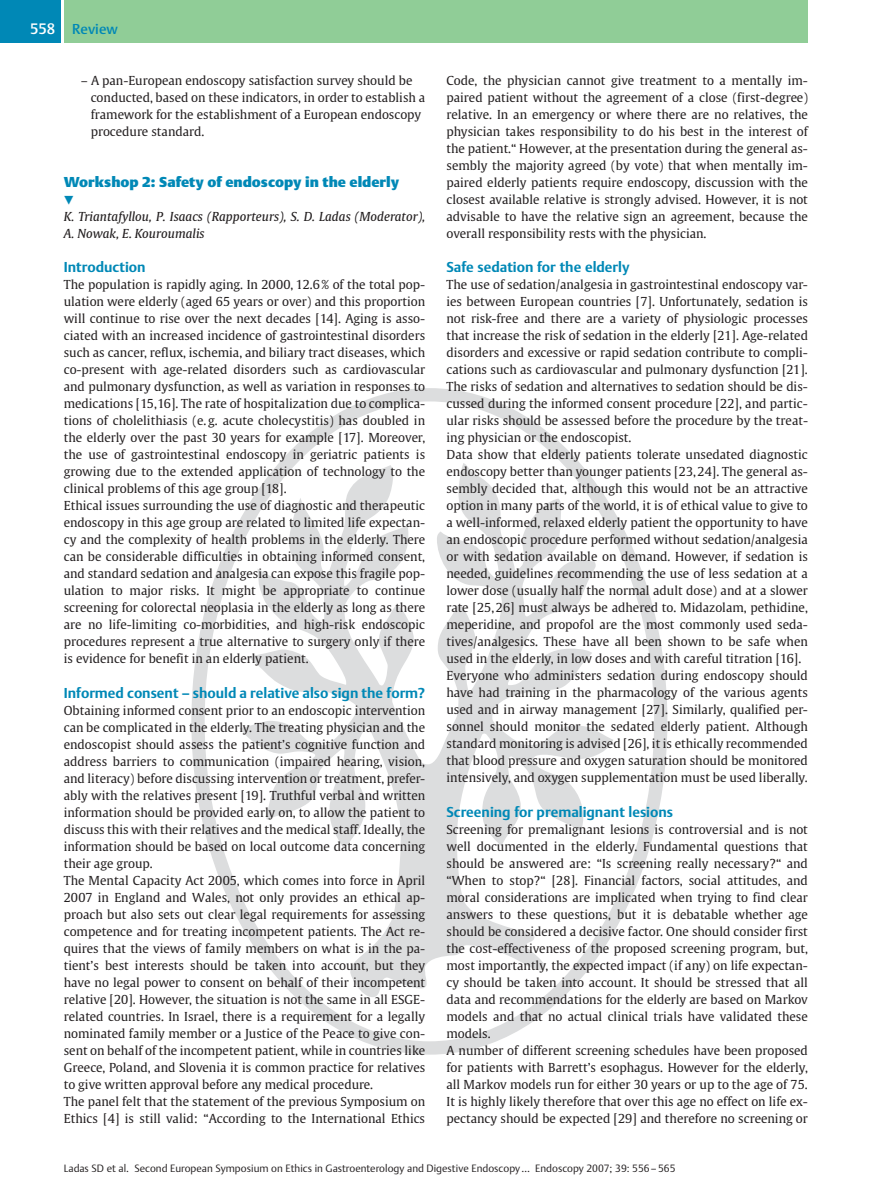
<style>
.page{position:relative;width:893px;height:1191px;background:#fff}
.page>*{position:absolute;margin:0;border:0;box-sizing:border-box;transform-origin:0 0}
.t1{font:14.25px "Adv PS.AT57016 T";color:#0088b6}
.t2{font:14.25px "Adv PS.AT57018 T";color:#0088b6}
.t3{font:14.25px "Adv PS.AT57014 T";color:#0088b6}
.t4{font:12.3px/17px "Adv PS THGULREG";color:#231f20}
.t5{font:12.3px/17px "Adv PS THGULITA";color:#231f20}
.t6{font:11.25px "Adv Pi 3";color:#0088b6;scale:.9 1}
.t7{font:10.5px "Adv PS.AT57012 T";color:#231f20}
.s1{font-size:15px;color:#fff}
</style>
<div class="page">
<svg style="left:191px;top:388px;width:476px;height:666px"></svg>
<div style="left:64px;top:0;width:744px;height:43px;background:#90cd97"></div>
<div style="left:0;top:0;width:64px;height:43px;background:#0088b6"></div>
<hr style="left:62px;top:0;width:2px;height:43px;background:#fff">
<p class="t3" style="left:30px;top:23px;width:89px"><span class="s1">558</span> Review</p>
<p class="t4" style="left:91px;top:73px;width:336px;text-indent:-10px">– A pan-European endoscopy satisfaction survey should be conducted, based on these indicators, in order to establish a framework for the establishment of a European endoscopy procedure standard.</p>
<p class="t2" style="left:64px;top:176px;width:337px">Workshop 2: Safety of endoscopy in the elderly</p>
<p class="t6" style="left:64px;top:192px;width:13px">!</p>
<p class="t5" style="left:64px;top:209px;width:363px">K. Triantafyllou, P. Isaacs (Rapporteurs), S. D. Ladas (Moderator),<br>A. Nowak, E. Kouroumalis</p>
<p class="t1" style="left:64px;top:261px;width:83px">Introduction</p>
<p class="t4" style="left:64px;top:277px;width:363px">The population is rapidly aging. In 2000, 12.6 % of the total pop&shy;ulation were elderly (aged 65 years or over) and this proportion will continue to rise over the next decades [14]. Aging is asso&shy;ciated with an increased incidence of gastrointestinal disorders such as cancer, reflux, ischemia, and biliary tract diseases, which co-present with age-related disorders such as cardiovascular and pulmonary dysfunction, as well as variation in responses to medications [15,16]. The rate of hospitalization due to complica&shy;tions of cholelithiasis (e. g. acute cholecystitis) has doubled in the elderly over the past 30 years for example [17]. Moreover, the use of gastrointestinal endoscopy in geriatric patients is growing due to the extended application of technology to the clinical problems of this age group [18].<br>Ethical issues surrounding the use of diagnostic and therapeutic endoscopy in this age group are related to limited life expectan&shy;cy and the complexity of health problems in the elderly. There can be considerable difficulties in obtaining informed consent, and standard sedation and analgesia can expose this fragile pop&shy;ulation to major risks. It might be appropriate to continue screening for colorectal neoplasia in the elderly as long as there are no life-limiting co-morbidities, and high-risk endoscopic procedures represent a true alternative to surgery only if there is evidence for benefit in an elderly patient.</p>
<p class="t1" style="left:64px;top:686px;width:363px">Informed consent – should a relative also sign the form?</p>
<p class="t4" style="left:64px;top:702px;width:363px">Obtaining informed consent prior to an endoscopic intervention can be complicated in the elderly. The treating physician and the endoscopist should assess the patient’s cognitive function and address barriers to communication (impaired hearing, vision, and literacy) before discussing intervention or treatment, prefer&shy;ably with the relatives present [19]. Truthful verbal and written information should be provided early on, to allow the patient to discuss this with their relatives and the medical staff. Ideally, the information should be based on local outcome data concerning their age group.<br>The Mental Capacity Act 2005, which comes into force in April 2007 in England and Wales, not only provides an ethical ap&shy;proach but also sets out clear legal requirements for assessing competence and for treating incompetent patients. The Act re&shy;quires that the views of family members on what is in the pa&shy;tient’s best interests should be taken into account, but they have no legal power to consent on behalf of their incompetent relative [20]. However, the situation is not the same in all ESGE&shy;related countries. In Israel, there is a requirement for a legally nominated family member or a Justice of the Peace to give con&shy;sent on behalf of the incompetent patient, while in countries like Greece, Poland, and Slovenia it is common practice for relatives to give written approval before any medical procedure.<br>The panel felt that the statement of the previous Symposium on Ethics [4] is still valid: “According to the International Ethics</p>
<p class="t4" style="left:446px;top:73px;width:363px;text-align:justify">Code, the physician cannot give treatment to a mentally im&shy;paired patient without the agreement of a close (first-degree) relative. In an emergency or where there are no relatives, the physician takes responsibility to do his best in the interest of the patient.“ However, at the presentation during the general as&shy;sembly the majority agreed (by vote) that when mentally im&shy;paired elderly patients require endoscopy, discussion with the closest available relative is strongly advised. However, it is not advisable to have the relative sign an agreement, because the overall responsibility rests with the physician.</p>
<p class="t1" style="left:446px;top:261px;width:185px">Safe sedation for the elderly</p>
<p class="t4" style="left:446px;top:277px;width:363px">The use of sedation/analgesia in gastrointestinal endoscopy var&shy;ies between European countries [7]. Unfortunately, sedation is not risk-free and there are a variety of physiologic processes that increase the risk of sedation in the elderly [21]. Age-related disorders and excessive or rapid sedation contribute to compli&shy;cations such as cardiovascular and pulmonary dysfunction [21].<br>The risks of sedation and alternatives to sedation should be dis&shy;cussed during the informed consent procedure [22], and partic&shy;ular risks should be assessed before the procedure by the treat&shy;ing physician or the endoscopist.<br>Data show that elderly patients tolerate unsedated diagnostic endoscopy better than younger patients [23, 24]. The general as&shy;sembly decided that, although this would not be an attractive option in many parts of the world, it is of ethical value to give to a well-informed, relaxed elderly patient the opportunity to have an endoscopic procedure performed without sedation/analgesia or with sedation available on demand. However, if sedation is needed, guidelines recommending the use of less sedation at a lower dose (usually half the normal adult dose) and at a slower rate [25, 26] must always be adhered to. Midazolam, pethidine, meperidine, and propofol are the most commonly used seda&shy;tives/analgesics. These have all been shown to be safe when used in the elderly, in low doses and with careful titration [16].<br>Everyone who administers sedation during endoscopy should have had training in the pharmacology of the various agents used and in airway management [27]. Similarly, qualified per&shy;sonnel should monitor the sedated elderly patient. Although standard monitoring is advised [26], it is ethically recommended that blood pressure and oxygen saturation should be monitored intensively, and oxygen supplementation must be used liberally.</p>
<p class="t1" style="left:446px;top:805px;width:228px">Screening for premalignant lesions</p>
<p class="t4" style="left:446px;top:821px;width:363px">Screening for premalignant lesions is controversial and is not well documented in the elderly. Fundamental questions that should be answered are: “Is screening really necessary?“ and “When to stop?“ [28]. Financial factors, social attitudes, and moral considerations are implicated when trying to find clear answers to these questions, but it is debatable whether age should be considered a decisive factor. One should consider first the cost-effectiveness of the proposed screening program, but, most importantly, the expected impact (if any) on life expectan&shy;cy should be taken into account. It should be stressed that all data and recommendations for the elderly are based on Markov models and that no actual clinical trials have validated these models.<br>A number of different screening schedules have been proposed for patients with Barrett’s esophagus. However for the elderly, all Markov models run for either 30 years or up to the age of 75.<br>It is highly likely therefore that over this age no effect on life ex&shy;pectancy should be expected [29] and therefore no screening or</p>
<p class="t7" style="left:64px;top:1163px;width:613px">Ladas SD et al. Second European Symposium on Ethics in Gastroenterology and Digestive Endoscopy… Endoscopy 2007; 39: 556 – 565</p>
</div>
